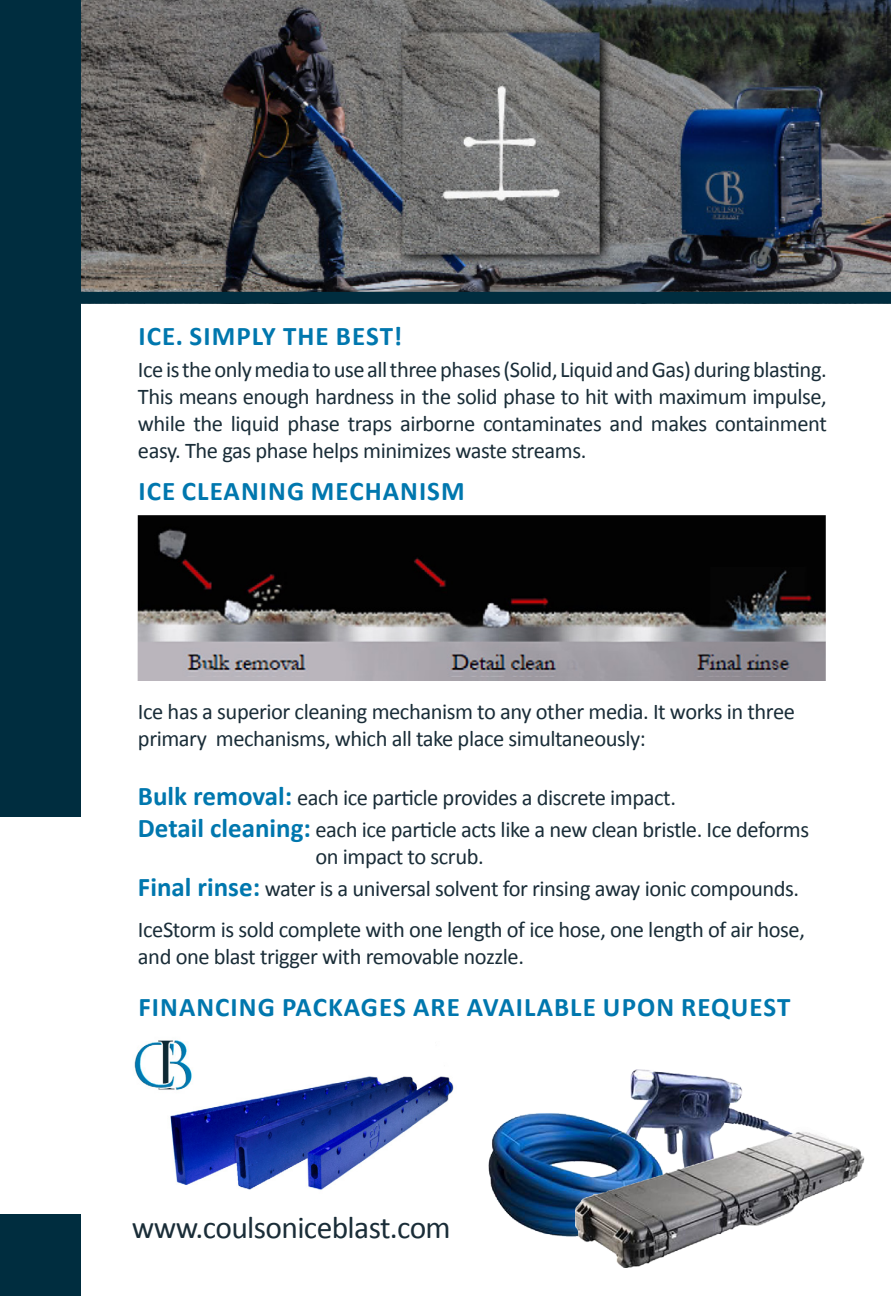
<style>
.page{position:relative;width:891px;height:1296px;background:#fff}
.page>*{position:absolute;margin:0;border:0;box-sizing:border-box;transform-origin:0 0}
.t1{font:31.5px "Calibri";letter-spacing:-.02em;color:#1a2d38}
.t2{font:700 27px "Calibri";letter-spacing:.04em;color:#0077ae}
.t3{font:22.5px/27px "Calibri";letter-spacing:-.02em;color:#1a2d38}
.s1{font-weight:700;font-size:27px;color:#0077ae}
</style>
<div class="page">
<div style="left:0;top:0;width:81px;height:1296px;background:#002d3f"></div>
<div style="left:0;top:818px;width:81px;height:396px;background:#fff"></div>
<img style="left:138px;top:516px;width:688px;height:164px">
<img style="left:489px;top:1069px;width:376px;height:198px">
<img style="left:134px;top:1040px;width:320px;height:150px">
<img style="left:81px;top:0;width:810px;height:292px">
<svg style="left:57px;top:292px;width:834px;height:12px;background:#022e3f"></svg>
<p class="t2" style="left:139px;top:319px;width:265px">ICE. SIMPLY THE BEST!</p>
<p class="t3" style="left:138px;top:356px;width:690px;text-align:justify">Ice is the only media to use all three phases (Solid, Liquid and Gas) during blasting.<br>This means enough hardness in the solid phase to hit with maximum impulse, while the liquid phase traps airborne contaminates and makes containment easy. The gas phase helps minimizes waste streams.</p>
<p class="t2" style="left:139px;top:474px;width:328px">ICE CLEANING MECHANISM</p>
<p class="t3" style="left:138px;top:698px;width:659px">Ice has a superior cleaning mechanism to any other media. It works in three primary mechanisms, which all take place simultaneously:</p>
<p class="t3" style="left:138px;top:784px;width:540px"><span class="s1">Bulk removal:</span> each ice particle provides a discrete impact.</p>
<p class="t3" style="left:316px;top:816px;width:495px;text-indent:-178px"><span class="s1">Detail cleaning:</span> each ice particle acts like a new clean bristle. Ice deforms on impact to scrub.</p>
<p class="t3" style="left:138px;top:876px;width:663px"><span class="s1">Final rinse:</span> water is a universal solvent for rinsing away ionic compounds.</p>
<p class="t3" style="left:138px;top:917px;width:669px">IceStorm is sold complete with one length of ice hose, one length of air hose, and one blast trigger with removable nozzle.</p>
<p class="t2" style="left:139px;top:990px;width:653px">FINANCING PACKAGES ARE AVAILABLE UPON REQUEST</p>
<p class="t1" style="left:132px;top:1207px;width:321px">www.coulsoniceblast.com</p>
</div>
